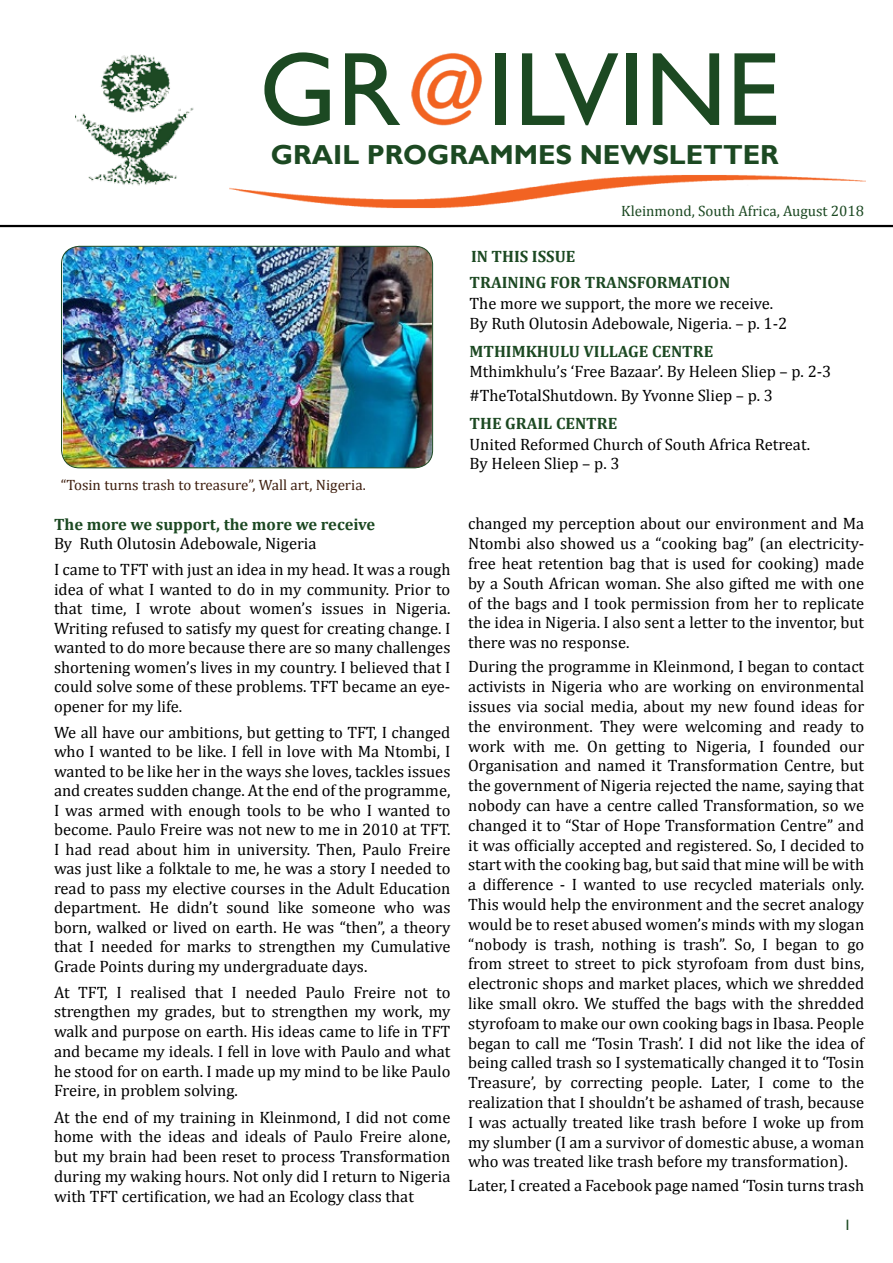
<style>
.page{position:relative;width:893px;height:1263px;background:#fff}
.page>*{position:absolute;margin:0;border:0;box-sizing:border-box;transform-origin:0 0}
.t1{font:105px "Gill Sans";color:#1c4922}
.t2{font:700 27.45px "Gill Sans";color:#1c4922}
.t3{font:16.5px/19.8px "Cambria";color:#000;text-align:justify}
.t4{font:700 16.5px "Cambria";color:#1c4922}
.t5{font:15px "Cambria";color:#3e1f0f}
.t6{font:15px "Cambria";color:#1c4922}
.t7{font:15px "Gill Sans";color:#1c4922}
</style>
<div class="page">
<img style="left:75px;top:54px;width:119px;height:132px">
<hr style="left:0;top:225px;width:893px;height:2px;background:#000">
<img style="left:230px;top:175px;width:635px;height:33px">
<img style="left:63px;top:246px;width:369px;height:222px">
<div style="left:61px;top:246px;width:372px;height:222px;border:1px solid #1c4922;border-radius:18px"></div>
<img style="left:411px;top:53px;width:71px;height:73px">
<h1 class="t1" style="left:259px;top:29px;width:521px">GR ILVINE</h1>
<h2 class="t2" style="left:271px;top:139px;width:509px">GRAIL PROGRAMMES NEWSLETTER</h2>
<p class="t4" style="left:471px;top:244px;width:106px">IN THIS ISSUE</p>
<p class="t6" style="left:621px;top:202px;width:244px">Kleinmond, South Africa, August 2018</p>
<p class="t5" style="left:61px;top:476px;width:306px">“Tosin turns trash to treasure”, Wall art, Nigeria.</p>
<p class="t4" style="left:54px;top:513px;width:323px">The more we support, the more we receive</p>
<p class="t3" style="left:54px;top:531px;width:398px;line-height:25.8px">By Ruth Olutosin Adebowale, Nigeria<br>I came to TFT with just an idea in my head. It was a rough</p>
<p class="t3" style="left:54px;top:579px;width:398px">idea of what I wanted to do in my community. Prior to that time, I wrote about women’s issues in Nigeria.<br>Writing refused to satisfy my quest for creating change. I wanted to do more because there are so many challenges shortening women’s lives in my country. I believed that I could solve some of these problems. TFT became an eye&shy;opener for my life.</p>
<p class="t3" style="left:54px;top:722px;width:398px">We all have our ambitions, but getting to TFT, I changed who I wanted to be like. I fell in love with Ma Ntombi, I wanted to be like her in the ways she loves, tackles issues and creates sudden change. At the end of the programme, I was armed with enough tools to be who I wanted to become. Paulo Freire was not new to me in 2010 at TFT.<br>I had read about him in university. Then, Paulo Freire was just like a folktale to me, he was a story I needed to read to pass my elective courses in the Adult Education department. He didn’t sound like someone who was born, walked or lived on earth. He was “then”, a theory that I needed for marks to strengthen my Cumulative Grade Points during my undergraduate days.</p>
<p class="t3" style="left:54px;top:982px;width:398px">At TFT, I realised that I needed Paulo Freire not to strengthen my grades, but to strengthen my work, my walk and purpose on earth. His ideas came to life in TFT and became my ideals. I fell in love with Paulo and what he stood for on earth. I made up my mind to be like Paulo Freire, in problem solving.</p>
<p class="t3" style="left:54px;top:1107px;width:398px">At the end of my training in Kleinmond, I did not come home with the ideas and ideals of Paulo Freire alone, but my brain had been reset to process Transformation during my waking hours. Not only did I return to Nigeria with TFT certification, we had an Ecology class that</p>
<p class="t4" style="left:470px;top:271px;width:262px">TRAINING FOR TRANSFORMATION</p>
<p class="t3" style="left:470px;top:294px;width:319px">The more we support, the more we receive.<br>By Ruth Olutosin Adebowale, Nigeria. – p. 1-2</p>
<p class="t4" style="left:470px;top:339px;width:245px">MTHIMKHULU VILLAGE CENTRE</p>
<p class="t3" style="left:470px;top:360px;width:363px;line-height:23.7px">Mthimkhulu’s ‘Free Bazaar’. By Heleen Sliep – p. 2-3 #TheTotalShutdown. By Yvonne Sliep – p. 3</p>
<p class="t4" style="left:470px;top:412px;width:149px">THE GRAIL CENTRE</p>
<p class="t3" style="left:470px;top:434px;width:342px">United Reformed Church of South Africa Retreat.<br>By Heleen Sliep – p. 3</p>
<p class="t3" style="left:468px;top:514px;width:398px">changed my perception about our environment and Ma Ntombi also showed us a “cooking bag” (an electricity&shy;free heat retention bag that is used for cooking) made by a South African woman. She also gifted me with one of the bags and I took permission from her to replicate the idea in Nigeria. I also sent a letter to the inventor, but there was no response.</p>
<p class="t3" style="left:468px;top:657px;width:398px">During the programme in Kleinmond, I began to contact activists in Nigeria who are working on environmental issues via social media, about my new found ideas for the environment. They were welcoming and ready to work with me. On getting to Nigeria, I founded our Organisation and named it Transformation Centre, but the government of Nigeria rejected the name, saying that nobody can have a centre called Transformation, so we changed it to “Star of Hope Transformation Centre” and it was officially accepted and registered. So, I decided to start with the cooking bag, but said that mine will be with a difference - I wanted to use recycled materials only.<br>This would help the environment and the secret analogy would be to reset abused women’s minds with my slogan “nobody is trash, nothing is trash”. So, I began to go from street to street to pick styrofoam from dust bins, electronic shops and market places, which we shredded like small okro. We stuffed the bags with the shredded styrofoam to make our own cooking bags in Ibasa. People began to call me ‘Tosin Trash’. I did not like the idea of being called trash so I systematically changed it to ‘Tosin Treasure’, by correcting people. Later, I come to the realization that I shouldn’t be ashamed of trash, because I was actually treated like trash before I woke up from my slumber (I am a survivor of domestic abuse, a woman who was treated like trash before my transformation).</p>
<p class="t3" style="left:468px;top:1176px;width:397px">Later, I created a Facebook page named ‘Tosin turns trash</p>
<p class="t7" style="left:844px;top:1216px;width:9px">1</p>
</div>
